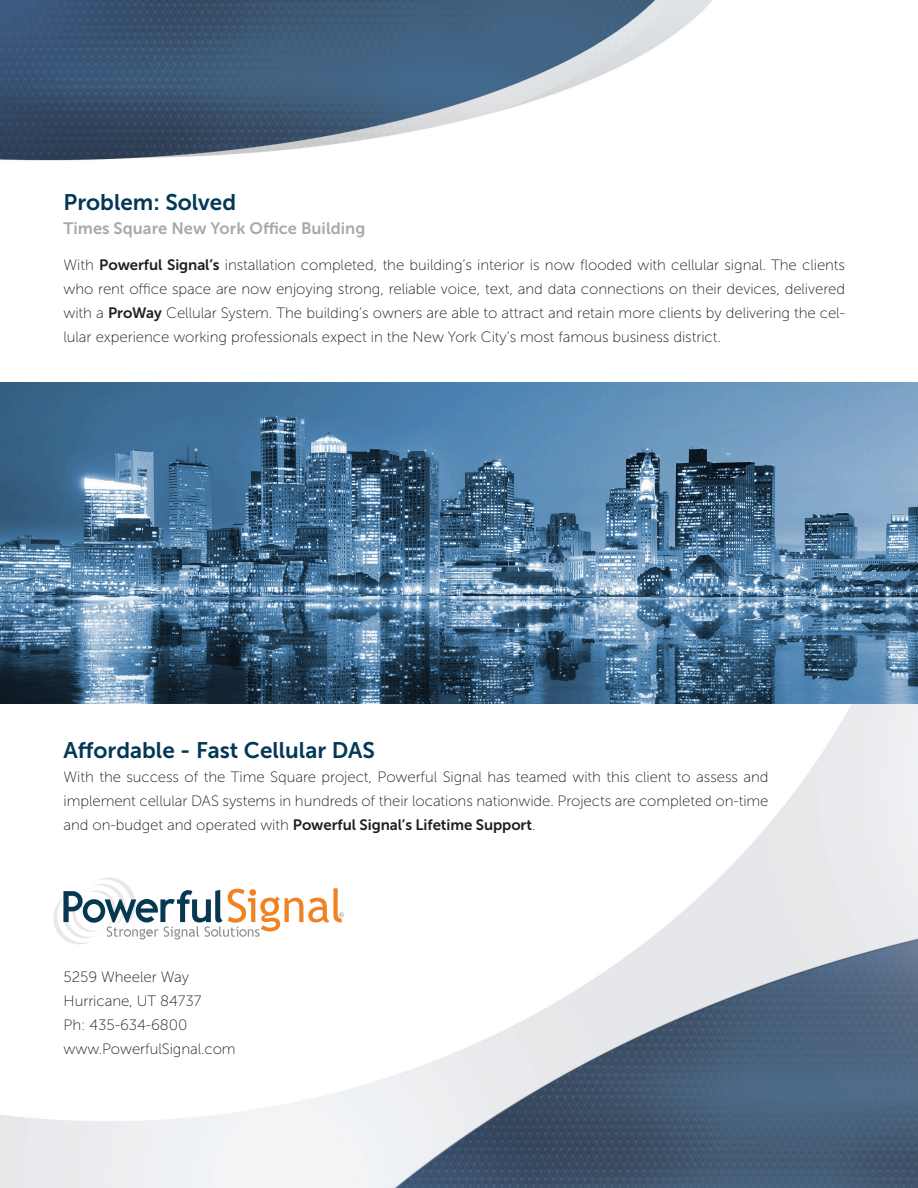
<style>
.page{position:relative;width:918px;height:1188px;background:#fff}
.page>*{position:absolute;margin:0;border:0;box-sizing:border-box;transform-origin:0 0}
.t1{font:22.5px "Museo Sans 700";color:#033855}
.t2{font:16.5px "Museo Sans 700";color:#a8a9ad}
.t3{font:15px/24px "Museo Sans 100";letter-spacing:-.005em;color:#231f20;text-align:justify}
.s1{font-family:"Museo Sans 700"}
</style>
<div class="page">
<img style="left:1px;top:0;width:917px;height:1188px">
<svg style="left:50px;top:876px;width:294px;height:70px"></svg>
<img style="left:0;top:0;width:1px;height:1188px">
<img style="left:0;top:428px;width:1px;height:321px">
<img style="left:0;top:382px;width:918px;height:321px">
<img style="left:0;top:797px;width:1px;height:290px">
<p class="t1" style="left:64px;top:190px;width:174px">Problem: Solved</p>
<p class="t2" style="left:64px;top:219px;width:303px">Times Square New York Office Building</p>
<p class="t3" style="left:64px;top:253px;width:783px">With <span class="s1">Powerful Signal’s</span> installation completed, the building’s interior is now flooded with cellular signal. The clients who rent office space are now enjoying strong, reliable voice, text, and data connections on their devices, delivered with a <span class="s1">ProWay</span> Cellular System. The building’s owners are able to attract and retain more clients by delivering the cel&shy;lular experience working professionals expect in the New York City’s most famous business district.</p>
<p class="t1" style="left:64px;top:738px;width:313px">Affordable - Fast Cellular DAS</p>
<p class="t3" style="left:64px;top:765px;width:707px">With the success of the Time Square project, Powerful Signal has teamed with this client to assess and implement cellular DAS systems in hundreds of their locations nationwide. Projects are completed on-time and on-budget and operated with <span class="s1">Powerful Signal’s Lifetime Support</span>.</p>
<p class="t3" style="left:64px;top:965px;width:174px;text-align:left">5259 Wheeler Way<br>Hurricane, UT 84737<br>Ph: 435-634-6800 www.PowerfulSignal.com</p>
</div>
